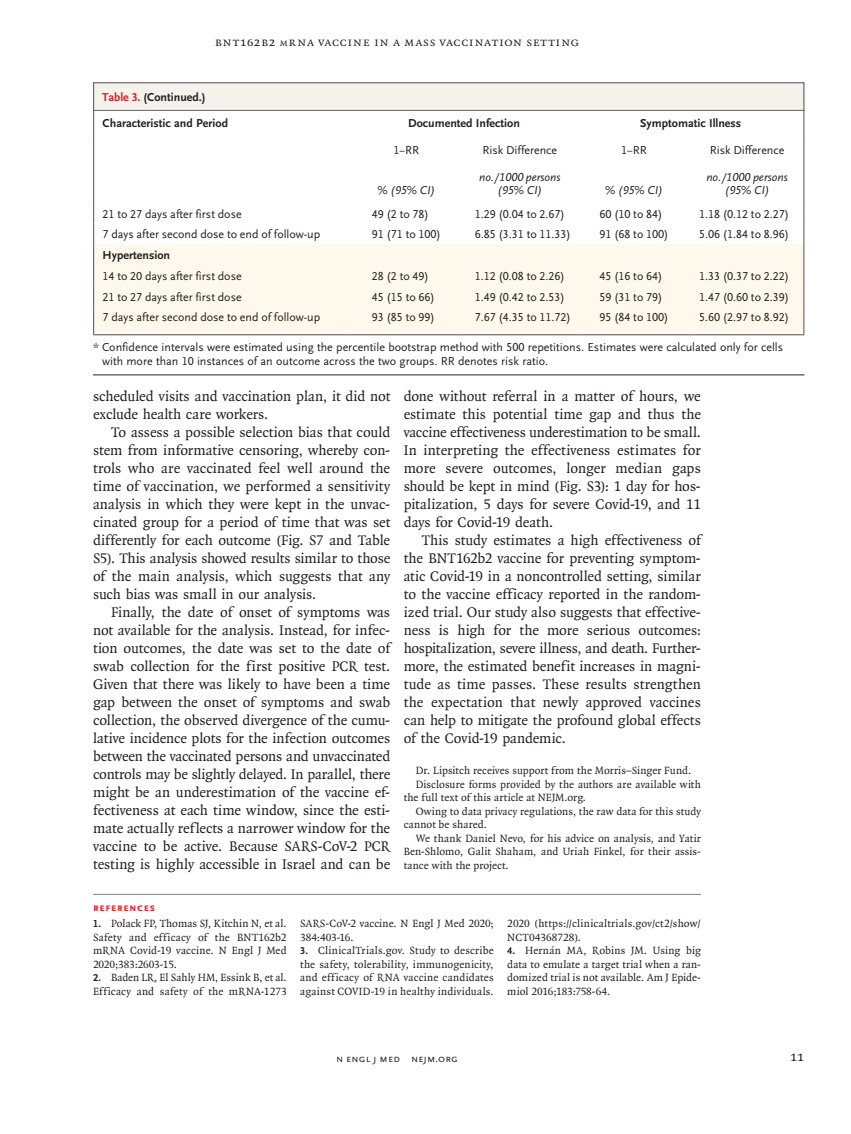
<style>
.page{position:relative;width:851px;height:1134px;background:#fff}
.page>*{position:absolute;margin:0;border:0;box-sizing:border-box;transform-origin:0 0}
.t1{font:15px/18px "OTNEJM Quadraat";letter-spacing:-.005em;color:#231f20;text-align:justify}
.t2{font:14.25px "OTNEJM Quadraat Cap";color:#231f20}
.t3{font:12.75px "OTNEJM Quadraat Small Cap";letter-spacing:.04em;color:#231f20}
.t4{font:12px/13.5px "OTNEJM Scala Sans LF";color:#231f20}
.t5{font:700 12px "OTNEJM Scala Sans LF";color:#231f20}
.t6{font:italic 12px/13.5px "OTNEJM Scala Sans LF";color:#231f20;text-align:center}
.t7{font:11.25px/13.5px "OTNEJM Quadraat";letter-spacing:.01em;color:#231f20;text-align:justify}
.t8{font:700 11.25px "OTNEJM Scala Sans Small LF Cap";letter-spacing:.05em;color:#ee1d23}
.t9{font:10.8px "OTNEJM Scala Sans LF Cap";letter-spacing:.01em;color:#231f20}
.s1{font-size:10.5px}
.s2{color:#d1232a}
.s3{font-family:"OTNEJM Scala Sans LF";font-weight:700;font-size:10.5px}
</style>
<div class="page">
<hr style="left:93px;top:894px;width:607px;height:1px;background:#808285">
<div style="left:94px;top:244px;width:709px;height:90px;background:#fef9ec"></div>
<svg style="left:93px;top:111px;width:1px;height:52px"></svg>
<svg style="left:803px;top:111px;width:1px;height:52px"></svg>
<hr style="left:93px;top:163px;width:1px;height:40px;background:#636366">
<hr style="left:803px;top:163px;width:1px;height:40px;background:#636366">
<svg style="left:93px;top:203px;width:1px;height:131px"></svg>
<svg style="left:803px;top:203px;width:1px;height:131px"></svg>
<hr style="left:93px;top:334px;width:257px;height:1px;background:#636366">
<hr style="left:350px;top:334px;width:112px;height:1px;background:#636366">
<hr style="left:462px;top:334px;width:115px;height:1px;background:#636366">
<hr style="left:577px;top:334px;width:113px;height:1px;background:#636366">
<hr style="left:690px;top:334px;width:114px;height:1px;background:#636366">
<div style="left:93px;top:83px;width:711px;height:28px;background:#f5f1eb"></div>
<div style="left:93px;top:82px;width:711px;height:29px;border:1px solid #636366"></div>
<hr style="left:93px;top:110px;width:711px;height:1px;background:#636366">
<hr style="left:93px;top:375px;width:711px;height:1px;background:#231f20">
<p class="t3" style="left:215px;top:35px;width:365px">BNT162b2 <span class="s1">m</span>RNA Vaccine in a Mass Vaccination Setting</p>
<p class="t5" style="left:102px;top:90px;width:105px"><span class="s2">Table 3.</span> (Continued.)</p>
<p class="t5" style="left:103px;top:117px;width:127px">Characteristic and Period</p>
<p class="t5" style="left:408px;top:117px;width:113px">Documented Infection</p>
<p class="t5" style="left:640px;top:117px;width:103px">Symptomatic Illness</p>
<p class="t4" style="left:393px;top:144px;width:27px">1−RR</p>
<p class="t4" style="left:482px;top:144px;width:76px">Risk Difference</p>
<p class="t4" style="left:621px;top:144px;width:27px">1−RR</p>
<p class="t4" style="left:709px;top:144px;width:76px">Risk Difference</p>
<p class="t6" style="left:377px;top:184px;width:59px">% (95% CI)</p>
<p class="t6" style="left:479px;top:170px;width:83px">no./1000 persons (95% CI)</p>
<p class="t6" style="left:706px;top:170px;width:83px">no./1000 persons (95% CI)</p>
<p class="t6" style="left:605px;top:184px;width:59px">% (95% CI)</p>
<p class="t4" style="left:103px;top:207px;width:141px">21 to 27 days after first dose</p>
<p class="t4" style="left:372px;top:207px;width:59px">49 (2 to 78)</p>
<p class="t4" style="left:474px;top:207px;width:92px">1.29 (0.04 to 2.67)</p>
<p class="t4" style="left:599px;top:207px;width:65px">60 (10 to 84)</p>
<p class="t4" style="left:699px;top:207px;width:92px">1.18 (0.12 to 2.27)</p>
<p class="t4" style="left:103px;top:228px;width:219px">7 days after second dose to end of follow-up</p>
<p class="t4" style="left:372px;top:228px;width:71px">91 (71 to 100)</p>
<p class="t4" style="left:474px;top:228px;width:98px">6.85 (3.31 to 11.33)</p>
<p class="t4" style="left:599px;top:228px;width:71px">91 (68 to 100)</p>
<p class="t4" style="left:699px;top:228px;width:92px">5.06 (1.84 to 8.96)</p>
<p class="t5" style="left:103px;top:249px;width:69px">Hypertension</p>
<p class="t4" style="left:103px;top:269px;width:141px">14 to 20 days after first dose</p>
<p class="t4" style="left:372px;top:269px;width:59px">28 (2 to 49)</p>
<p class="t4" style="left:474px;top:269px;width:92px">1.12 (0.08 to 2.26)</p>
<p class="t4" style="left:599px;top:269px;width:65px">45 (16 to 64)</p>
<p class="t4" style="left:699px;top:269px;width:92px">1.33 (0.37 to 2.22)</p>
<p class="t4" style="left:103px;top:290px;width:141px">21 to 27 days after first dose</p>
<p class="t4" style="left:372px;top:290px;width:65px">45 (15 to 66)</p>
<p class="t4" style="left:474px;top:290px;width:92px">1.49 (0.42 to 2.53)</p>
<p class="t4" style="left:599px;top:290px;width:65px">59 (31 to 79)</p>
<p class="t4" style="left:699px;top:290px;width:92px">1.47 (0.60 to 2.39)</p>
<p class="t4" style="left:103px;top:311px;width:219px">7 days after second dose to end of follow-up</p>
<p class="t4" style="left:372px;top:311px;width:65px">93 (85 to 99)</p>
<p class="t4" style="left:474px;top:311px;width:98px">7.67 (4.35 to 11.72)</p>
<p class="t4" style="left:599px;top:311px;width:71px">95 (84 to 100)</p>
<p class="t4" style="left:699px;top:311px;width:92px">5.60 (2.97 to 8.92)</p>
<p class="t4" style="left:102px;top:341px;width:682px;text-indent:-9px">* Confidence intervals were estimated using the percentile bootstrap method with 500 repetitions. Estimates were calculated only for cells with more than 10 instances of an outcome across the two groups. RR denotes risk ratio.</p>
<p class="t1" style="left:93px;top:387px;width:299px">scheduled visits and vaccination plan, it did not exclude health care workers.</p>
<p class="t1" style="left:93px;top:423px;width:299px;text-indent:18px">To assess a possible selection bias that could stem from informative censoring, whereby con&shy;trols who are vaccinated feel well around the time of vaccination, we performed a sensitivity analysis in which they were kept in the unvac&shy;cinated group for a period of time that was set differently for each outcome (Fig. S7 and Table S5). This analysis showed results similar to those of the main analysis, which suggests that any such bias was small in our analysis.</p>
<p class="t1" style="left:93px;top:603px;width:299px;text-indent:18px">Finally, the date of onset of symptoms was not available for the analysis. Instead, for infec&shy;tion outcomes, the date was set to the date of swab collection for the first positive PCR test.<br>Given that there was likely to have been a time gap between the onset of symptoms and swab collection, the observed divergence of the cumu&shy;lative incidence plots for the infection outcomes between the vaccinated persons and unvaccinated controls may be slightly delayed. In parallel, there might be an underestimation of the vaccine ef&shy;fectiveness at each time window, since the esti&shy;mate actually reflects a narrower window for the vaccine to be active. Because SARS-CoV-2 PCR testing is highly accessible in Israel and can be</p>
<p class="t1" style="left:403px;top:387px;width:299px">done without referral in a matter of hours, we estimate this potential time gap and thus the vaccine effectiveness underestimation to be small.<br>In interpreting the effectiveness estimates for more severe outcomes, longer median gaps should be kept in mind (Fig. S3): 1 day for hos&shy;pitalization, 5 days for severe Covid-19, and 11 days for Covid-19 death.</p>
<p class="t1" style="left:403px;top:531px;width:299px;text-indent:18px">This study estimates a high effectiveness of the BNT162b2 vaccine for preventing symptom&shy;atic Covid-19 in a noncontrolled setting, similar to the vaccine efficacy reported in the random&shy;ized trial. Our study also suggests that effective&shy;ness is high for the more serious outcomes: hospitalization, severe illness, and death. Further&shy;more, the estimated benefit increases in magni&shy;tude as time passes. These results strengthen the expectation that newly approved vaccines can help to mitigate the profound global effects of the Covid-19 pandemic.</p>
<p class="t7" style="left:416px;top:764px;width:277px">Dr. Lipsitch receives support from the Morris–Singer Fund.</p>
<p class="t7" style="left:416px;top:777px;width:286px">Disclosure forms provided by the authors are available with</p>
<p class="t7" style="left:403px;top:791px;width:184px">the full text of this article at NEJM.org.</p>
<p class="t7" style="left:416px;top:804px;width:287px">Owing to data privacy regulations, the raw data for this study</p>
<p class="t7" style="left:403px;top:818px;width:85px">cannot be shared.</p>
<p class="t7" style="left:416px;top:831px;width:287px">We thank Daniel Nevo, for his advice on analysis, and Yatir</p>
<p class="t7" style="left:403px;top:845px;width:299px">Ben-Shlomo, Galit Shaham, and Uriah Finkel, for their assis-</p>
<p class="t7" style="left:404px;top:858px;width:107px">tance with the project.</p>
<p class="t8" style="left:93px;top:901px;width:63px">References</p>
<p class="t7" style="left:93px;top:917px;width:195px"><span class="s3">1.</span> Polack FP, Thomas SJ, Kitchin N, et al.<br>Safety and efficacy of the BNT162b2 mRNA Covid-19 vaccine. N Engl J Med 2020;383:2603-15.</p>
<p class="t7" style="left:93px;top:971px;width:195px"><span class="s3">2.</span> Baden LR, El Sahly HM, Essink B, et al.<br>Efficacy and safety of the mRNA-1273</p>
<p class="t7" style="left:300px;top:917px;width:195px">SARS-CoV-2 vaccine. N Engl J Med 2020;<br>384:403-16.</p>
<p class="t7" style="left:300px;top:944px;width:195px"><span class="s3">3.</span> ClinicalTrials.gov. Study to describe the safety, tolerability, immunogenicity, and efficacy of RNA vaccine candidates against COVID-19 in healthy individuals.</p>
<p class="t7" style="left:507px;top:917px;width:195px">2020 (https://clinicaltrials.gov/ct2/show/<br>NCT04368728).</p>
<p class="t7" style="left:507px;top:944px;width:195px"><span class="s3">4.</span> Hernán MA, Robins JM. Using big data to emulate a target trial when a ran&shy;domized trial is not available. Am J Epide&shy;miol 2016;183:758-64.</p>
<p class="t9" style="left:336px;top:1053px;width:123px">n engl j med nejm.org</p>
<p class="t2" style="left:790px;top:1048px;width:16px">11</p>
</div>
